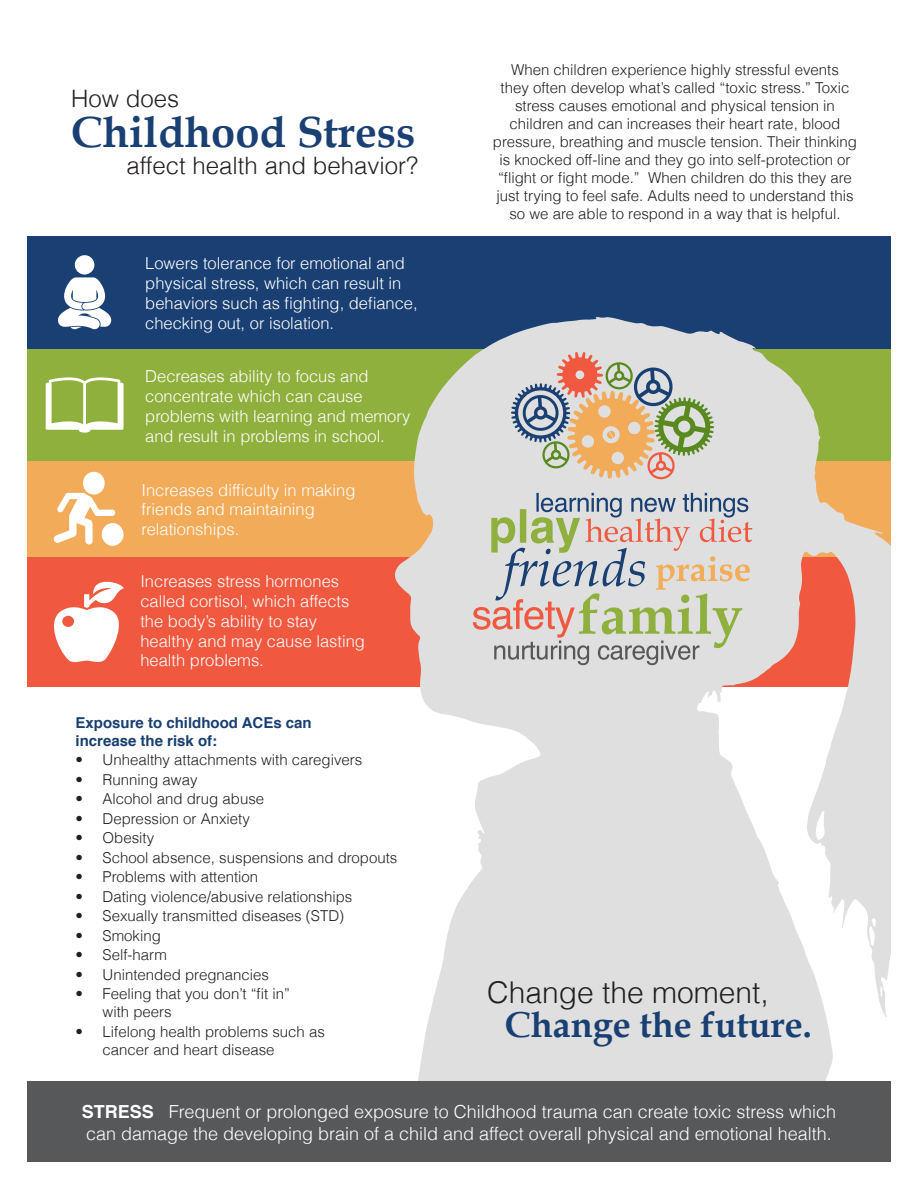
<style>
.page{position:relative;width:918px;height:1188px;background:#fff}
.page>*{position:absolute;margin:0;border:0;box-sizing:border-box;transform-origin:0 0}
.t1{font:700 43.5px "Book Antiqua";color:#1a4073}
.t2{font:700 36px "Book Antiqua";color:#1a4073}
.t3{font:300 30px "Helvetica";color:#231f20}
.t4{font:300 24px "Helvetica";color:#231f20}
.t5{font:300 18px/21.6px "Helvetica";color:#fff}
.t6{font:300 16.5px/19.8px "Helvetica";color:#fff}
.t7{font:300 15px/18px "Helvetica";color:#231f20}
.t8{font:700 15px/18px "Helvetica";color:#1a4073}
.s1{font-weight:700}
</style>
<div class="page">
<div style="left:27px;top:460px;width:864px;height:98px;background:#f2ab59"></div>
<div style="left:27px;top:349px;width:864px;height:112px;background:#8fb03d"></div>
<div style="left:27px;top:236px;width:864px;height:113px;background:#1a4073"></div>
<div style="left:27px;top:558px;width:864px;height:129px;background:#f05940"></div>
<svg style="left:46px;top:377px;width:78px;height:56px"></svg>
<svg style="left:54px;top:581px;width:70px;height:82px"></svg>
<div style="left:83px;top:472px;width:22px;height:23px;background:#fff;border-radius:50%"></div>
<div style="left:102px;top:523px;width:22px;height:23px;background:#fff;border-radius:50%"></div>
<svg style="left:53px;top:493px;width:62px;height:52px"></svg>
<svg style="left:395px;top:317px;width:496px;height:765px;fill:#dedfde"></svg>
<div style="left:27px;top:1082px;width:864px;height:80px;background:#57585a"></div>
<svg style="left:473px;top:493px;width:279px;height:172px;background:#cac8bf"></svg>
<svg style="left:58px;top:255px;width:53px;height:74px"></svg>
<svg style="left:511px;top:352px;width:203px;height:129px;background:#c9bca7"></svg>
<p class="t4" style="left:71px;top:84px;width:110px">How does</p>
<p class="t1" style="left:71px;top:103px;width:346px">Childhood Stress</p>
<p class="t4" style="left:126px;top:151px;width:293px">affect health and behavior?</p>
<p class="t6" style="left:145px;top:253px;width:274px">Lowers tolerance for emotional and physical stress, which can result in behaviors such as fighting, defiance, checking out, or isolation.</p>
<p class="t6" style="left:145px;top:366px;width:267px">Decreases ability to focus and concentrate which can cause problems with learning and memory and result in problems in school.</p>
<p class="t6" style="left:142px;top:480px;width:215px">Increases difficulty in making friends and maintaining relationships.</p>
<p class="t6" style="left:140px;top:571px;width:226px">Increases stress hormones called cortisol, which affects the body’s ability to stay healthy and may cause lasting health problems.</p>
<p class="t8" style="left:76px;top:714px;width:238px">Exposure to childhood ACEs can increase the risk of:</p>
<p class="t7" style="left:76px;top:751px;width:288px">• Unhealthy attachments with caregivers</p>
<p class="t7" style="left:76px;top:770px;width:124px">• Running away</p>
<p class="t7" style="left:76px;top:790px;width:190px">• Alcohol and drug abuse</p>
<p class="t7" style="left:76px;top:809px;width:176px">• Depression or Anxiety</p>
<p class="t7" style="left:76px;top:829px;width:80px">• Obesity</p>
<p class="t7" style="left:76px;top:848px;width:323px">• School absence, suspensions and dropouts</p>
<p class="t7" style="left:76px;top:868px;width:184px">• Problems with attention</p>
<p class="t7" style="left:76px;top:887px;width:278px">• Dating violence/abusive relationships</p>
<p class="t7" style="left:76px;top:907px;width:270px">• Sexually transmitted diseases (STD)</p>
<p class="t7" style="left:76px;top:926px;width:87px">• Smoking</p>
<p class="t7" style="left:76px;top:946px;width:93px">• Self-harm</p>
<p class="t7" style="left:76px;top:965px;width:195px">• Unintended pregnancies</p>
<p class="t7" style="left:103px;top:985px;width:189px;text-indent:-27px">• Feeling that you don’t “fit in” with peers</p>
<p class="t7" style="left:103px;top:1022px;width:224px;text-indent:-27px">• Lifelong health problems such as cancer and heart disease</p>
<p class="t7" style="left:493px;top:60px;width:366px;text-align:center">When children experience highly stressful events<br>they often develop what’s called “toxic stress.” Toxic stress causes emotional and physical tension in children and can increases their heart rate, blood pressure, breathing and muscle tension. Their thinking is knocked off-line and they go into self-protection or “flight or fight mode.” When children do this they are just trying to feel safe. Adults need to understand this so we are able to respond in a way that is helpful.</p>
<p class="t3" style="left:487px;top:974px;width:283px">Change the moment,</p>
<p class="t2" style="left:505px;top:1000px;width:308px">Change the future.</p>
<p class="t5" style="left:82px;top:1101px;width:756px"><span class="s1">STRESS</span> Frequent or prolonged exposure to Childhood trauma can create toxic stress which can damage the developing brain of a child and affect overall physical and emotional health.</p>
</div>
